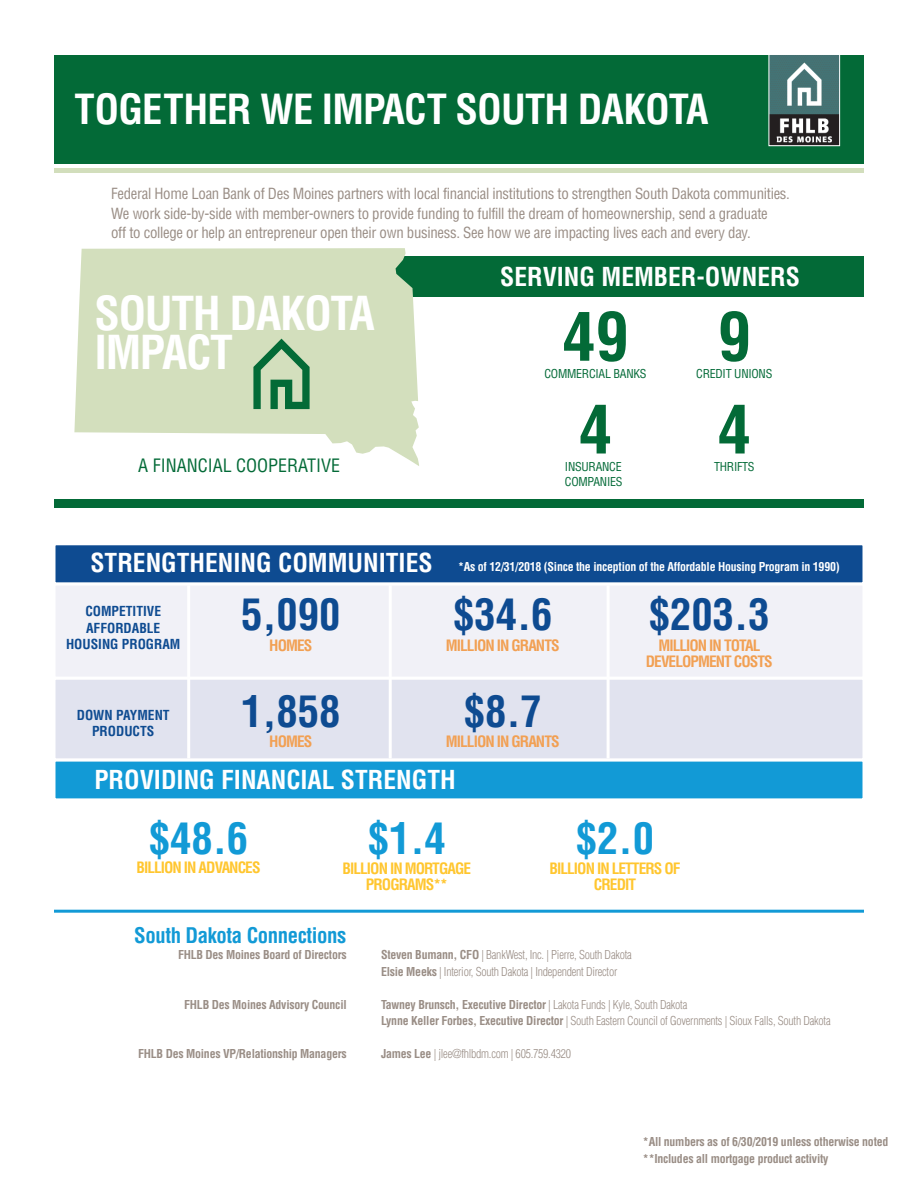
<style>
.page{position:relative;width:918px;height:1188px;background:#fff}
.page>*{position:absolute;margin:0;border:0;box-sizing:border-box;transform-origin:0 0}
.t1{font:700 condensed 66px "Helvetica LT Std";color:#036a37}
.t2{font:700 condensed 45.6px "Helvetica LT Std";letter-spacing:-.03em;color:#fff}
.t3{font:700 condensed 42.6px "Helvetica LT Std";color:#0e4b91}
.t4{font:700 condensed 42.6px "Helvetica LT Std";color:#129ad6}
.t5{font:700 condensed 40.5px "Helvetica LT Std";letter-spacing:-.02em;color:#fff}
.t6{font:700 condensed 25.5px "Helvetica LT Std";color:#fff}
.t7{font:700 condensed 21px "Helvetica LT Std";letter-spacing:-.02em;color:#129ad6}
.t8{font:condensed 18px "Helvetica LT Std";color:#036a37}
.t9{font:700 condensed 15.3px "Helvetica LT Std";letter-spacing:-.06em;color:#f2a053}
.t10{font:700 condensed 15.3px/16.2px "Helvetica LT Std";letter-spacing:-.06em;color:#ffc62f;text-align:center}
.t11{font:condensed 15px/19.5px "Helvetica LT Std";letter-spacing:-.02em;color:#998d85}
.t12{font:700 condensed 13.5px/16.2px "Helvetica LT Std";color:#0e4b91}
.t13{font:700 condensed 12px "Helvetica LT Std";letter-spacing:-.02em;color:#998d85}
.t14{font:300 condensed 12px "Helvetica LT Std";letter-spacing:-.02em;color:#998d85}
.t15{font:700 condensed 12px "Helvetica LT Std";letter-spacing:-.02em;color:#fff}
.t16{font:condensed 12px "Helvetica LT Std";letter-spacing:-.02em;color:#036a37}
.s1{font-weight:700}
.s2{font-weight:300}
</style>
<div class="page">
<div style="left:347px;top:256px;width:517px;height:40px;background:#036a37"></div>
<svg style="left:74px;top:248px;width:345px;height:218px;fill:#d3dfbd"></svg>
<div style="left:54px;top:499px;width:810px;height:8px;background:#036a37"></div>
<div style="left:54px;top:55px;width:810px;height:108px;background:#036a37"></div>
<div style="left:54px;top:168px;width:810px;height:5px;background:#d2debc"></div>
<img style="left:770px;top:56px;width:68px;height:88px">
<div style="left:768px;top:54px;width:72px;height:92px;border:1px solid #fff"></div>
<svg style="left:253px;top:339px;width:57px;height:70px;background:#7cae85"></svg>
<div style="left:52px;top:582px;width:814px;height:98px;background:#f1f1f7;border:3px solid #fff"></div>
<div style="left:52px;top:542px;width:814px;height:43px;background:#0e4b91;border:3px solid #fff"></div>
<div style="left:52px;top:758px;width:814px;height:43px;background:#129ad6;border:3px solid #fff"></div>
<hr style="left:54px;top:910px;width:810px;height:3px;background:#129ad6">
<div style="left:52px;top:677px;width:814px;height:84px;background:#e1e3ef;border:3px solid #fff"></div>
<hr style="left:187px;top:585px;width:3px;height:173px;background:#fff">
<hr style="left:389px;top:585px;width:3px;height:173px;background:#fff">
<hr style="left:302px;top:800px;width:3px;height:107px;background:#fff">
<hr style="left:607px;top:585px;width:3px;height:173px;background:#fff">
<hr style="left:509px;top:800px;width:3px;height:107px;background:#fff">
<p class="t5" style="left:75px;top:84px;width:636px">TOGETHER WE IMPACT SOUTH DAKOTA</p>
<p class="t11" style="left:111px;top:184px;width:680px">Federal Home Loan Bank of Des Moines partners with local financial institutions to strengthen South Dakota communities.<br>We work side-by-side with member-owners to provide funding to fulfill the dream of homeownership, send a graduate<br>off to college or help an entrepreneur open their own business. See how we are impacting lives each and every day.</p>
<p class="t2" style="left:94px;top:284px;width:282px">SOUTH DAKOTA</p>
<p class="t2" style="left:94px;top:324px;width:140px">IMPACT</p>
<p class="t8" style="left:138px;top:454px;width:204px">A FINANCIAL COOPERATIVE</p>
<p class="t6" style="left:500px;top:261px;width:301px">SERVING MEMBER-OWNERS</p>
<p class="t1" style="left:563px;top:295px;width:67px">49</p>
<p class="t1" style="left:718px;top:295px;width:34px">9</p>
<p class="t16" style="left:544px;top:366px;width:104px">COMMERCIAL BANKS</p>
<p class="t16" style="left:696px;top:366px;width:78px">CREDIT UNIONS</p>
<p class="t1" style="left:579px;top:388px;width:34px">4</p>
<p class="t1" style="left:718px;top:388px;width:34px">4</p>
<p class="t16" style="left:565px;top:459px;width:58px">INSURANCE</p>
<p class="t16" style="left:565px;top:474px;width:59px">COMPANIES</p>
<p class="t16" style="left:714px;top:459px;width:42px">THRIFTS</p>
<p class="t6" style="left:90px;top:547px;width:344px">STRENGTHENING COMMUNITIES</p>
<p class="t12" style="left:85px;top:603px;width:77px">COMPETITIVE<br>AFFORDABLE</p>
<p class="t12" style="left:66px;top:636px;width:116px">HOUSING PROGRAM</p>
<p class="t3" style="left:241px;top:588px;width:101px">5,090</p>
<p class="t9" style="left:269px;top:635px;width:45px">HOMES</p>
<p class="t15" style="left:458px;top:559px;width:383px">*As of 12/31/2018 (Since the inception of the Affordable Housing Program in 1990)</p>
<p class="t3" style="left:453px;top:588px;width:101px">$34.6</p>
<p class="t9" style="left:446px;top:635px;width:115px">MILLION IN GRANTS</p>
<p class="t3" style="left:649px;top:588px;width:122px">$203.3</p>
<p class="t9" style="left:658px;top:635px;width:103px">MILLION IN TOTAL</p>
<p class="t9" style="left:646px;top:652px;width:128px">DEVELOPMENT COSTS</p>
<p class="t12" style="left:77px;top:707px;width:94px;text-align:center">DOWN PAYMENT<br>PRODUCTS</p>
<p class="t3" style="left:241px;top:685px;width:101px">1,858</p>
<p class="t3" style="left:464px;top:685px;width:80px">$8.7</p>
<p class="t9" style="left:269px;top:732px;width:45px">HOMES</p>
<p class="t9" style="left:446px;top:732px;width:115px">MILLION IN GRANTS</p>
<p class="t6" style="left:94px;top:764px;width:363px">PROVIDING FINANCIAL STRENGTH</p>
<p class="t4" style="left:149px;top:811px;width:101px">$48.6</p>
<p class="t4" style="left:368px;top:811px;width:80px">$1.4</p>
<p class="t4" style="left:576px;top:811px;width:80px">$2.0</p>
<p class="t10" style="left:136px;top:859px;width:126px">BILLION IN ADVANCES</p>
<p class="t10" style="left:343px;top:860px;width:130px">BILLION IN MORTGAGE</p>
<p class="t10" style="left:366px;top:876px;width:83px">PROGRAMS**</p>
<p class="t10" style="left:550px;top:860px;width:132px">BILLION IN LETTERS OF<br>CREDIT</p>
<p class="t7" style="left:134px;top:922px;width:214px">South Dakota Connections</p>
<p class="t13" style="left:178px;top:947px;width:170px">FHLB Des Moines Board of Directors</p>
<p class="t14" style="left:381px;top:947px;width:252px"><span class="s1">Steven Bumann, CFO</span> | BankWest, Inc. | Pierre, South Dakota</p>
<p class="t14" style="left:381px;top:964px;width:238px"><span class="s1">Elsie Meeks</span> | Interior, South Dakota | Independent Director</p>
<p class="t13" style="left:184px;top:997px;width:164px">FHLB Des Moines Advisory Council</p>
<p class="t13" style="left:381px;top:997px;width:308px">Tawney Brunsch, Executive Director <span class="s2">| Lakota Funds | Kyle, South Dakota</span></p>
<p class="t14" style="left:381px;top:1013px;width:451px"><span class="s1">Lynne Keller Forbes, Executive Director</span> | South Eastern Council of Governments | Sioux Falls, South Dakota</p>
<p class="t13" style="left:138px;top:1046px;width:210px">FHLB Des Moines VP/Relationship Managers</p>
<p class="t14" style="left:381px;top:1046px;width:192px"><span class="s1">James Lee</span> | jlee@fhlbdm.com | 605.759.4320</p>
<p class="t13" style="left:643px;top:1134px;width:247px">*All numbers as of 6/30/2019 unless otherwise noted</p>
<p class="t13" style="left:643px;top:1151px;width:187px">**Includes all mortgage product activity</p>
</div>
